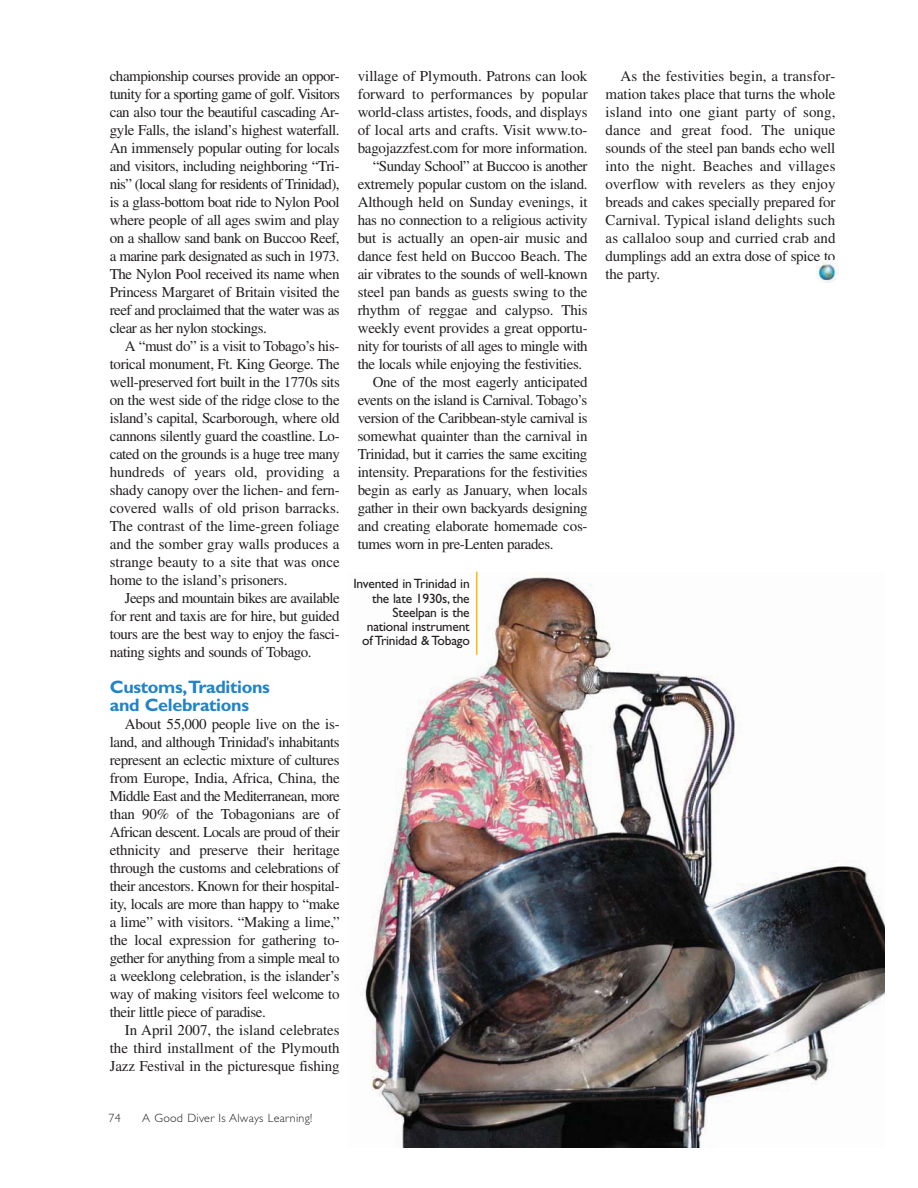
<style>
.page{position:relative;width:918px;height:1188px;background:#fff}
.page>*{position:absolute;margin:0;border:0;box-sizing:border-box;transform-origin:0 0}
.t1{font:700 18px/18px "Gill Sans";letter-spacing:-.015em;color:#2184c6}
.t2{font:15px/18px "Times";letter-spacing:-.02em;color:#231f20;text-align:justify}
.t3{font:15px "Times";color:#231f20}
.t4{font:13.5px/14.2px "Gill Sans";letter-spacing:-.015em;color:#231f20;text-align:right}
.t5{font:300 12px "Gill Sans";letter-spacing:.025em;color:#231f20}
</style>
<div class="page">
<img style="left:365px;top:572px;width:519px;height:576px">
<hr style="left:476px;top:572px;width:1px;height:83px;background:#fdb813">
<img style="left:817px;top:261px;width:21px;height:21px">
<p class="t2" style="left:110px;top:68px;width:232px">championship courses provide an oppor&shy;tunity for a sporting game of golf. Visitors can also tour the beautiful cascading Ar&shy;gyle Falls, the island’s highest waterfall.<br>An immensely popular outing for locals and visitors, including neighboring “Tri&shy;nis” (local slang for residents of Trinidad), is a glass-bottom boat ride to Nylon Pool where people of all ages swim and play on a shallow sand bank on Buccoo Reef, a marine park designated as such in 1973.<br>The Nylon Pool received its name when Princess Margaret of Britain visited the reef and proclaimed that the water was as clear as her nylon stockings.</p>
<p class="t2" style="left:110px;top:338px;width:232px;text-indent:15px">A “must do” is a visit to Tobago’s his&shy;torical monument, Ft. King George. The well-preserved fort built in the 1770s sits on the west side of the ridge close to the island’s capital, Scarborough, where old cannons silently guard the coastline. Lo&shy;cated on the grounds is a huge tree many hundreds of years old, providing a shady canopy over the lichen- and fern&shy;covered walls of old prison barracks.<br>The contrast of the lime-green foliage and the somber gray walls produces a strange beauty to a site that was once home to the island’s prisoners.</p>
<p class="t2" style="left:110px;top:590px;width:231px;text-indent:15px">Jeeps and mountain bikes are available for rent and taxis are for hire, but guided tours are the best way to enjoy the fasci&shy;nating sights and sounds of Tobago.</p>
<p class="t1" style="left:110px;top:680px;width:162px">Customs,Traditions and Celebrations</p>
<p class="t2" style="left:110px;top:716px;width:232px;text-indent:15px">About 55,000 people live on the is&shy;land, and although Trinidad's inhabitants represent an eclectic mixture of cultures from Europe, India, Africa, China, the Middle East and the Mediterranean, more than 90% of the Tobagonians are of African descent. Locals are proud of their ethnicity and preserve their heritage through the customs and celebrations of their ancestors. Known for their hospital&shy;ity, locals are more than happy to “make a lime” with visitors. “Making a lime,” the local expression for gathering to&shy;gether for anything from a simple meal to a weeklong celebration, is the islander’s way of making visitors feel welcome to their little piece of paradise.</p>
<p class="t2" style="left:110px;top:1022px;width:231px;text-indent:15px">In April 2007, the island celebrates the third installment of the Plymouth Jazz Festival in the picturesque fishing</p>
<p class="t3" style="left:358px;top:71px;width:231px">village of Plymouth. Patrons can look</p>
<p class="t3" style="left:358px;top:89px;width:231px">forward to performances by popular</p>
<p class="t2" style="left:358px;top:104px;width:232px">world-class artistes, foods, and displays</p>
<p class="t3" style="left:358px;top:125px;width:231px">of local arts and crafts. Visit www.to-</p>
<p class="t2" style="left:358px;top:140px;width:232px">bagojazzfest.com for more information.</p>
<p class="t2" style="left:373px;top:158px;width:216px">“Sunday School” at Buccoo is another</p>
<p class="t2" style="left:358px;top:176px;width:231px">extremely popular custom on the island.</p>
<p class="t2" style="left:358px;top:194px;width:231px">Although held on Sunday evenings, it</p>
<p class="t2" style="left:358px;top:212px;width:232px">has no connection to a religious activity</p>
<p class="t2" style="left:358px;top:230px;width:231px">but is actually an open-air music and</p>
<p class="t2" style="left:358px;top:248px;width:231px">dance fest held on Buccoo Beach. The</p>
<p class="t2" style="left:358px;top:266px;width:231px">air vibrates to the sounds of well-known</p>
<p class="t2" style="left:358px;top:284px;width:231px">steel pan bands as guests swing to the</p>
<p class="t2" style="left:358px;top:302px;width:231px">rhythm of reggae and calypso. This</p>
<p class="t2" style="left:358px;top:320px;width:231px">weekly event provides a great opportu-</p>
<p class="t2" style="left:358px;top:338px;width:232px">nity for tourists of all ages to mingle with</p>
<p class="t2" style="left:358px;top:356px;width:226px">the locals while enjoying the festivities.</p>
<p class="t2" style="left:373px;top:374px;width:216px">One of the most eagerly anticipated</p>
<p class="t2" style="left:358px;top:392px;width:231px">events on the island is Carnival. Tobago’s</p>
<p class="t2" style="left:358px;top:410px;width:231px">version of the Caribbean-style carnival is</p>
<p class="t2" style="left:358px;top:428px;width:231px">somewhat quainter than the carnival in</p>
<p class="t2" style="left:358px;top:446px;width:231px">Trinidad, but it carries the same exciting</p>
<p class="t2" style="left:358px;top:464px;width:232px">intensity. Preparations for the festivities</p>
<p class="t2" style="left:358px;top:482px;width:231px">begin as early as January, when locals</p>
<p class="t2" style="left:358px;top:500px;width:231px">gather in their own backyards designing</p>
<p class="t2" style="left:358px;top:518px;width:231px">and creating elaborate homemade cos-</p>
<p class="t2" style="left:358px;top:536px;width:197px">tumes worn in pre-Lenten parades.</p>
<p class="t4" style="left:353px;top:578px;width:118px">Invented in Trinidad in the late 1930s, the<br>Steelpan is the national instrument of Trinidad &amp; Tobago</p>
<p class="t5" style="left:108px;top:1114px;width:14px">74</p>
<p class="t5" style="left:142px;top:1114px;width:172px">A Good Diver Is Always Learning!</p>
<p class="t2" style="left:606px;top:68px;width:231px;text-indent:15px">As the festivities begin, a transfor&shy;mation takes place that turns the whole island into one giant party of song, dance and great food. The unique sounds of the steel pan bands echo well into the night. Beaches and villages overflow with revelers as they enjoy breads and cakes specially prepared for Carnival. Typical island delights such as callaloo soup and curried crab and dumplings add an extra dose of spice to the party.</p>
</div>
